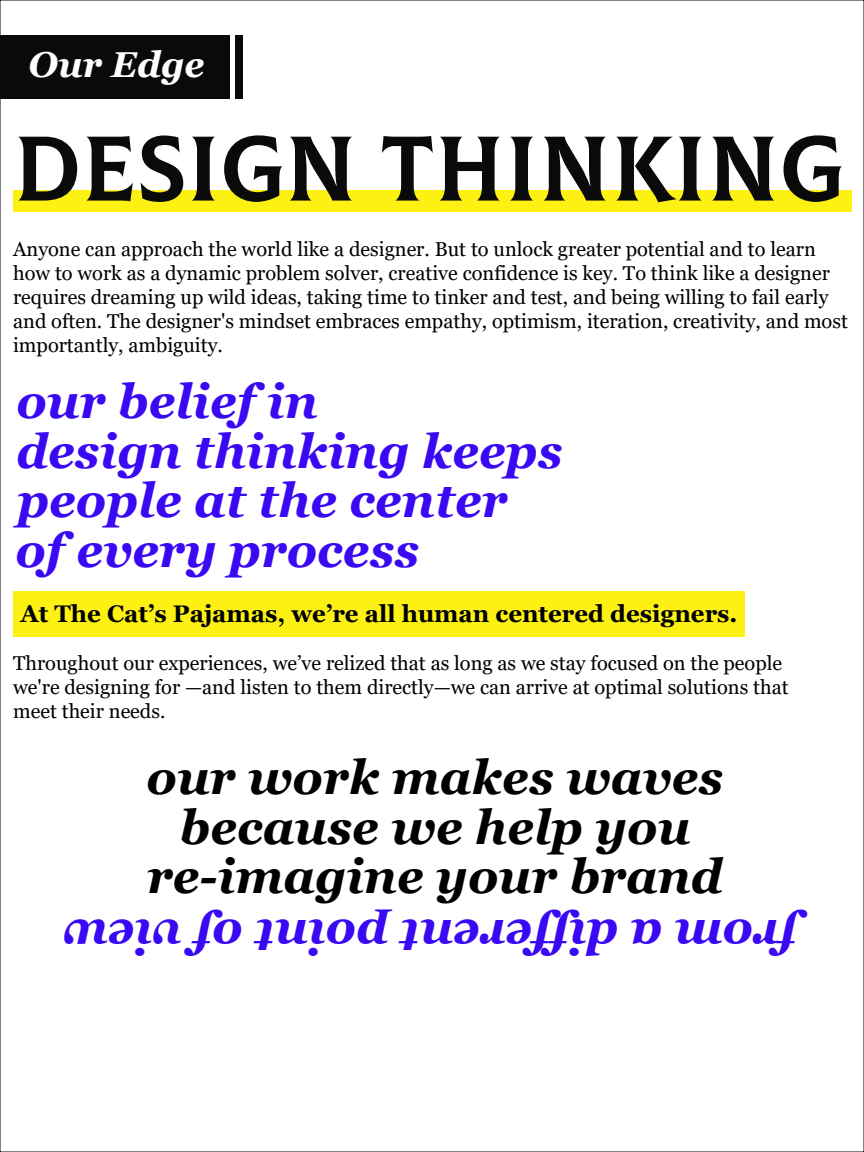
<style>
.page{position:relative;width:864px;height:1152px;background:#fff}
.page>*{position:absolute;margin:0;border:0;box-sizing:border-box;transform-origin:0 0}
.t1{font:91.8px "Colus";color:#0a0a0a}
.t2{font:italic 700 48px/49.6px "Georgia";color:#3a08f2}
.t3{font:italic 700 48px/49.6px "Georgia";color:#000;text-align:center}
.t4{font:italic 700 36px "Georgia";color:#fff}
.t5{font:700 24px "Georgia";color:#000}
.t6{font:20px/24px "Georgia";color:#000}
</style>
<div class="page">
<div style="left:0;top:35px;width:230px;height:64px;background:#0a0a0a"></div>
<div style="left:235px;top:35px;width:8px;height:64px;background:#0a0a0a"></div>
<div style="left:13px;top:190px;width:838px;height:22px;background:#fcf113"></div>
<div style="left:13px;top:591px;width:732px;height:46px;background:#fcf113"></div>
<h3 class="t4" style="left:29px;top:41px;width:177px">Our Edge</h3>
<h1 class="t1" style="left:13px;top:100px;width:832px">DESIGN THINKING</h1>
<p class="t6" style="left:13px;top:238px;width:836px">Anyone can approach the world like a designer. But to unlock greater potential and to learn how to work as a dynamic problem solver, creative confidence is key. To think like a designer requires dreaming up wild ideas, taking time to tinker and test, and being willing to fail early and often. The designer's mindset embraces empathy, optimism, iteration, creativity, and most importantly, ambiguity.</p>
<h2 class="t2" style="left:15px;top:377px;width:549px">our belief in<br>design thinking keeps people at the center of every process</h2>
<p class="t5" style="left:21px;top:598px;width:718px">At The Cat’s Pajamas, we’re all human centered designers.</p>
<p class="t6" style="left:13px;top:652px;width:777px">Throughout our experiences, we’ve relized that as long as we stay focused on the people we're designing for —and listen to them directly—we can arrive at optimal solutions that meet their needs.</p>
<h2 class="t3" style="left:147px;top:753px;width:578px">our work makes waves because we help you re-imagine your brand</h2>
<h2 class="t2" style="left:797px;top:961px;width:735px;rotate:-180deg">from a different point of view</h2>
</div>
